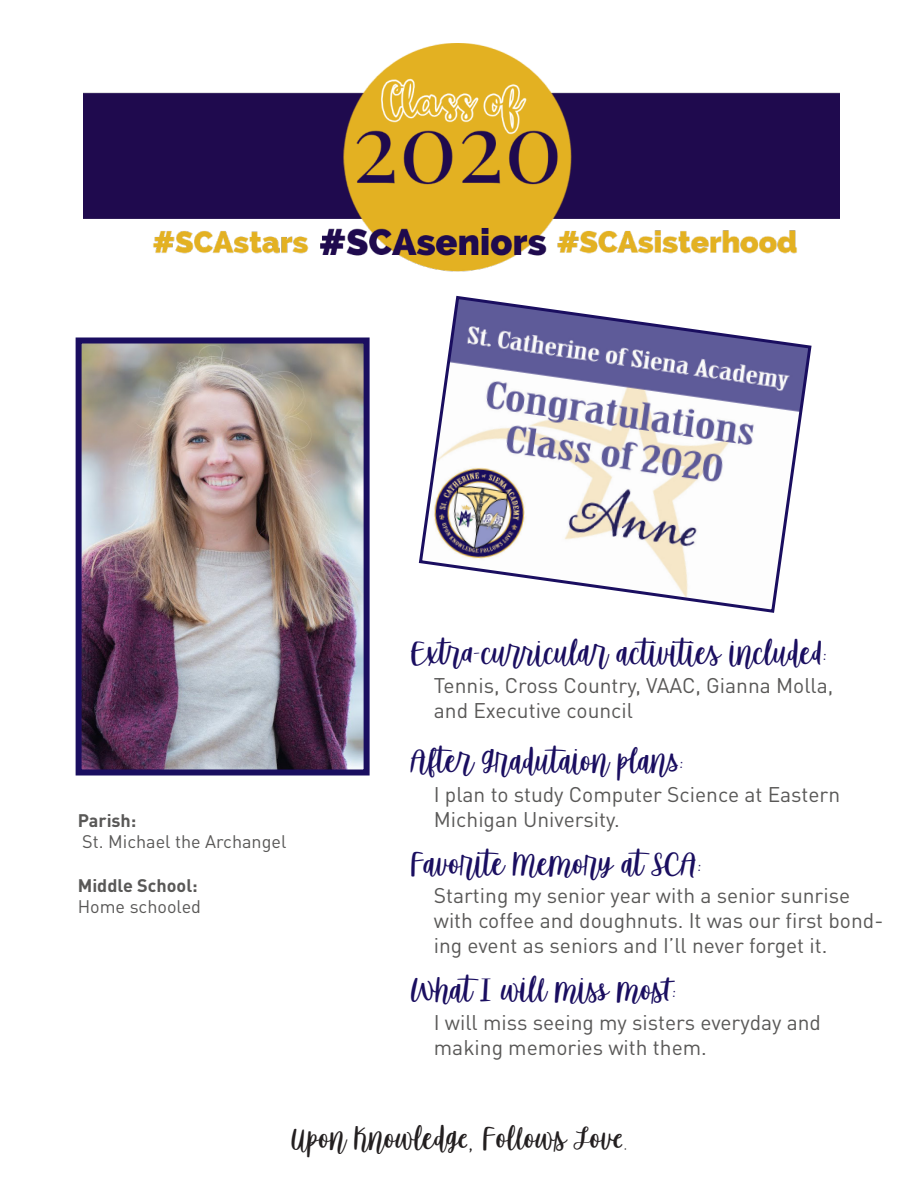
<style>
.page{position:relative;width:918px;height:1188px;background:#fff}
.page>*{position:absolute;margin:0;border:0;box-sizing:border-box;transform-origin:0 0}
.Question{font:37.5px "Sugar Spice";color:#1a0e60}
.t1{font:36px "Sugar Spice";color:#231f20}
.answer{font:21px/25.2px "DINOT";color:#595857}
.answer-2{font:18px "DINOT";color:#595857}
.answer-3{font:700 18px "DINOT";color:#595857}
</style>
<div class="page">
<img style="left:83px;top:43px;width:756px;height:229px">
<img style="left:83px;top:345px;width:280px;height:424px">
<div style="left:76px;top:338px;width:294px;height:438px;border:6px solid #1a0e60"></div>
<svg style="left:418px;top:295px;width:394px;height:318px"></svg>
<p class="Question" style="left:410px;top:630px;width:419px">Extra-curricular activities included:</p>
<p class="answer" style="left:434px;top:673px;width:401px">Tennis, Cross Country, VAAC, Gianna Molla, and Executive council</p>
<p class="answer-3" style="left:78px;top:809px;width:60px">Parish:</p>
<p class="answer-2" style="left:82px;top:831px;width:206px">St. Michael the Archangel</p>
<p class="answer-3" style="left:78px;top:873px;width:122px">Middle School:</p>
<p class="answer-2" style="left:78px;top:896px;width:125px">Home schooled</p>
<p class="Question" style="left:410px;top:738px;width:276px">After Gradutaion plans:</p>
<p class="answer" style="left:434px;top:781px;width:408px">I plan to study Computer Science at Eastern<br>Michigan University.</p>
<p class="Question" style="left:410px;top:841px;width:294px">Favorite Memory at SCA:</p>
<p class="answer" style="left:434px;top:883px;width:451px">Starting my senior year with a senior sunrise with coffee and doughnuts. It was our first bond&shy;ing event as seniors and I’ll never forget it.</p>
<p class="Question" style="left:410px;top:967px;width:269px">What I will miss most:</p>
<p class="answer" style="left:434px;top:1009px;width:389px">I will miss seeing my sisters everyday and making memories with them.</p>
<h2 class="t1" style="left:290px;top:1117px;width:339px">Upon Knowledge, Follows Love.</h2>
</div>
